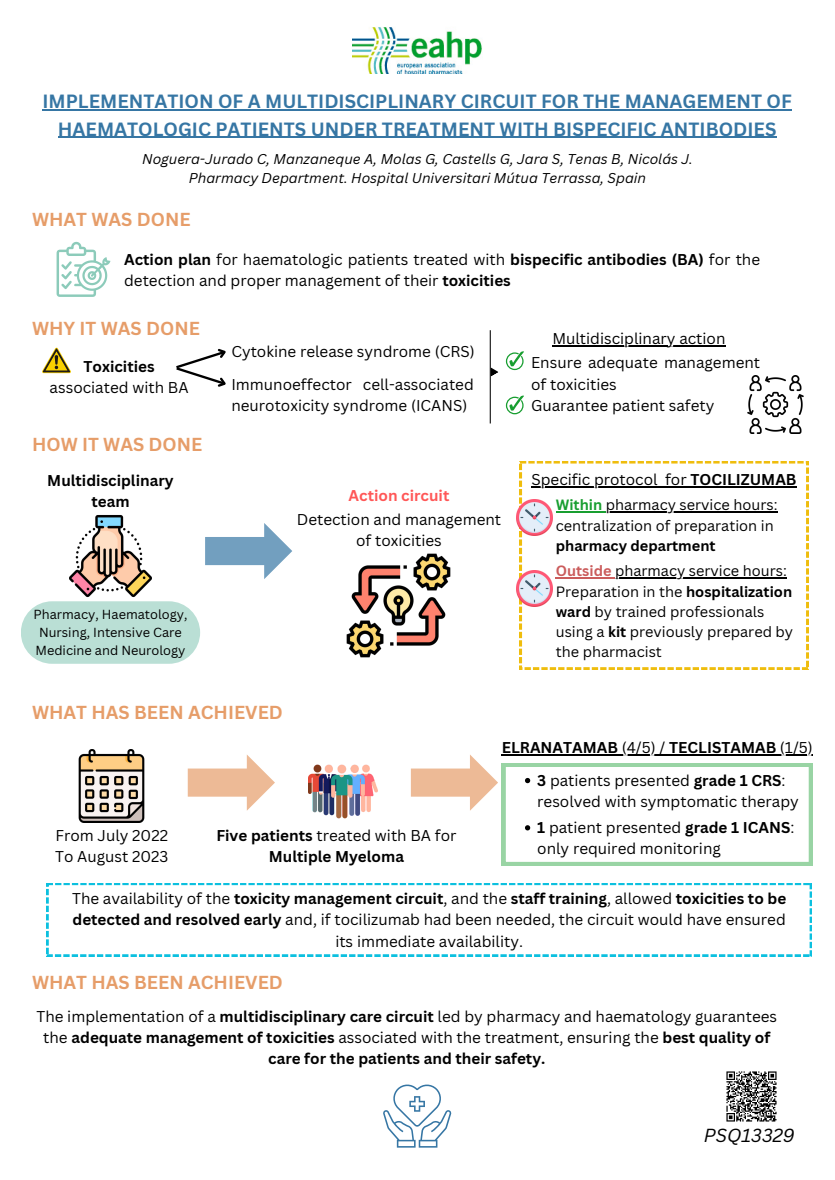
<style>
.page{position:relative;width:835px;height:1180px;background:#fff}
.page>*{position:absolute;margin:0;border:0;box-sizing:border-box;transform-origin:0 0}
.t1{font:700 18.65px/27.3px "Canva Sans";color:#3676a4;text-align:center}
.t2{font:italic 18.41px "Canva Sans";color:#000}
.t3{font:700 18.3px "Canva Sans";color:#e69d69}
.t4{font:15.26px/21.3px "Canva Sans";color:#000}
.t5{font:700 15.26px/21.3px "Canva Sans";color:#000;text-align:center}
.t6{font:700 15.26px "Canva Sans";color:#ff5757}
.t7{font:14.56px/20.2px "Canva Sans";color:#000}
.t8{font:italic 13.82px/19.2px "Canva Sans";color:#000;text-align:center}
.t9{font:12.77px/17.8px "Canva Sans";color:#000}
.s1{font-weight:700}
.s2{font-weight:700;color:#189e30}
.s3{font-weight:700;color:#cb5c5c}
.s4{font-weight:400}
</style>
<div class="page">
<img style="left:352px;top:27px;width:130px;height:47px">
<img style="left:726px;top:1071px;width:51px;height:51px">
<svg style="left:57px;top:242px;width:53px;height:55px"></svg>
<svg style="left:176px;top:349px;width:50px;height:38px"></svg>
<hr style="left:489px;top:330px;width:1px;height:93px;background:#000">
<svg style="left:490px;top:367px;width:8px;height:10px"></svg>
<svg style="left:506px;top:351px;width:18px;height:19px"></svg>
<svg style="left:506px;top:396px;width:18px;height:18px"></svg>
<svg style="left:42px;top:348px;width:29px;height:25px"></svg>
<img style="left:747px;top:375px;width:57px;height:58px">
<img style="left:69px;top:515px;width:83px;height:82px">
<div style="left:21px;top:601px;width:179px;height:63px;background:#badfd5;border-radius:31px"></div>
<svg style="left:205px;top:523px;width:87px;height:56px"></svg>
<img style="left:346px;top:553px;width:105px;height:105px">
<svg style="left:520px;top:461px;width:288px;height:208px"></svg>
<img style="left:516px;top:500px;width:36px;height:36px">
<img style="left:516px;top:570px;width:36px;height:36px">
<img style="left:78px;top:750px;width:67px;height:72px">
<img style="left:308px;top:764px;width:69px;height:55px">
<svg style="left:188px;top:755px;width:87px;height:56px"></svg>
<svg style="left:47px;top:883px;width:764px;height:73px"></svg>
<svg style="left:383px;top:1084px;width:68px;height:63px"></svg>
<hr style="left:42px;top:109px;width:749px;height:2px;background:#3676a4">
<hr style="left:58px;top:137px;width:718px;height:1px;background:#3676a4">
<hr style="left:552px;top:345px;width:173px;height:1px;background:#000">
<hr style="left:531px;top:486px;width:126px;height:1px;background:#000">
<svg style="left:657px;top:486px;width:33px;height:1px"></svg>
<hr style="left:690px;top:486px;width:106px;height:1px;background:#000">
<hr style="left:555px;top:511px;width:50px;height:1px;background:#189e30">
<hr style="left:605px;top:511px;width:172px;height:1px;background:#000">
<hr style="left:555px;top:577px;width:60px;height:1px;background:#cb5c5c">
<hr style="left:615px;top:577px;width:171px;height:1px;background:#000">
<svg style="left:411px;top:754px;width:401px;height:111px"></svg>
<h4 class="t1" style="left:42px;top:87px;width:750px">IMPLEMENTATION OF A MULTIDISCIPLINARY CIRCUIT FOR THE MANAGEMENT OF<br>HAEMATOLOGIC PATIENTS UNDER TREATMENT WITH BISPECIFIC ANTIBODIES</h4>
<p class="t8" style="left:142px;top:149px;width:552px">Noguera-Jurado C, Manzaneque A, Molas G, Castells G, Jara S, Tenas B, Nicolás J.<br>Pharmacy Department. Hospital Universitari Mútua Terrassa, Spain</p>
<p class="t3" style="left:32px;top:207px;width:160px">WHAT WAS DONE</p>
<h4 class="t4" style="left:124px;top:248px;width:637px"><span class="s1">Action plan</span> for haematologic patients treated with <span class="s1">bispecific antibodies (BA)</span> for the detection and proper management of their <span class="s1">toxicities</span></h4>
<h5 class="t3" style="left:32px;top:315px;width:169px">WHY IT WAS DONE</h5>
<p class="t4" style="left:531px;top:352px;width:230px">Ensure adequate management of toxicities<br>Guarantee patient safety</p>
<p class="t4" style="left:552px;top:328px;width:175px">Multidisciplinary action</p>
<h1 class="t4" style="left:231px;top:341px;width:245px">Cytokine release syndrome (CRS)</h1>
<h5 class="t4" style="left:50px;top:355px;width:140px;text-align:center"><span class="s1">Toxicities </span>associated with BA</h5>
<p class="t4" style="left:231px;top:374px;width:244px">Immunoeffector cell-associated neurotoxicity syndrome (ICANS)</p>
<h5 class="t3" style="left:32px;top:432px;width:172px">HOW IT WAS DONE</h5>
<h5 class="t5" style="left:47px;top:469px;width:128px">Multidisciplinary team</h5>
<h5 class="t6" style="left:348px;top:485px;width:102px">Action circuit</h5>
<h5 class="t4" style="left:297px;top:508px;width:206px;text-align:center">Detection and management of toxicities</h5>
<p class="t9" style="left:33px;top:605px;width:155px">Pharmacy, Haematology,<br>Nursing, Intensive Care<br>Medicine and Neurology</p>
<h5 class="t3" style="left:32px;top:699px;width:252px">WHAT HAS BEEN ACHIEVED</h5>
<h5 class="t4" style="left:531px;top:469px;width:266px">Specific protocol for <span class="s1">TOCILIZUMAB</span></h5>
<p class="t7" style="left:555px;top:495px;width:223px"><span class="s2">Within</span> pharmacy service hours:</p>
<p class="t7" style="left:555px;top:515px;width:219px">centralization of preparation in <span class="s1">pharmacy department</span></p>
<h1 class="t7" style="left:555px;top:560px;width:232px"><span class="s3">Outside</span> pharmacy service hours:</h1>
<p class="t7" style="left:555px;top:581px;width:239px">Preparation in the <span class="s1">hospitalization ward</span> by trained professionals using a <span class="s1">kit</span> previously prepared by the pharmacist</p>
<p class="t4" style="left:55px;top:824px;width:115px">From July 2022<br>To August 2023</p>
<p class="t5" style="left:216px;top:824px;width:241px">Five patients <span class="s4">treated with BA for<br></span>Multiple Myeloma</p>
<p class="t5" style="left:501px;top:737px;width:312px">ELRANATAMAB <span class="s4">(4/5) /</span> TECLISTAMAB <span class="s4">(1/5)</span></p>
<h1 class="t4" style="left:537px;top:769px;width:263px"><span class="s1">3</span> patients presented <span class="s1">grade 1 CRS</span>: resolved with symptomatic therapy</h1>
<h5 class="t4" style="left:537px;top:816px;width:258px"><span class="s1">1</span> patient presented <span class="s1">grade 1 ICANS</span>: only required monitoring</h5>
<h3 class="t4" style="left:72px;top:887px;width:715px;text-align:center">The availability of the <span class="s1">toxicity management circuit</span>, and the <span class="s1">staff training</span>, allowed <span class="s1">toxicities to be detected and resolved early</span> and, if tocilizumab had been needed, the circuit would have ensured its immediate availability.</h3>
<p class="t3" style="left:32px;top:969px;width:252px">WHAT HAS BEEN ACHIEVED</p>
<p class="t5" style="left:36px;top:1005px;width:742px"><span class="s4">The implementation of a</span> multidisciplinary care circuit <span class="s4">led by pharmacy and haematology guarantees the</span> adequate management of toxicities <span class="s4">associated with the treatment, ensuring the</span> best quality of care for the patients and their safety.</p>
<h1 class="t2" style="left:703px;top:1122px;width:92px">PSQ13329</h1>
</div>
